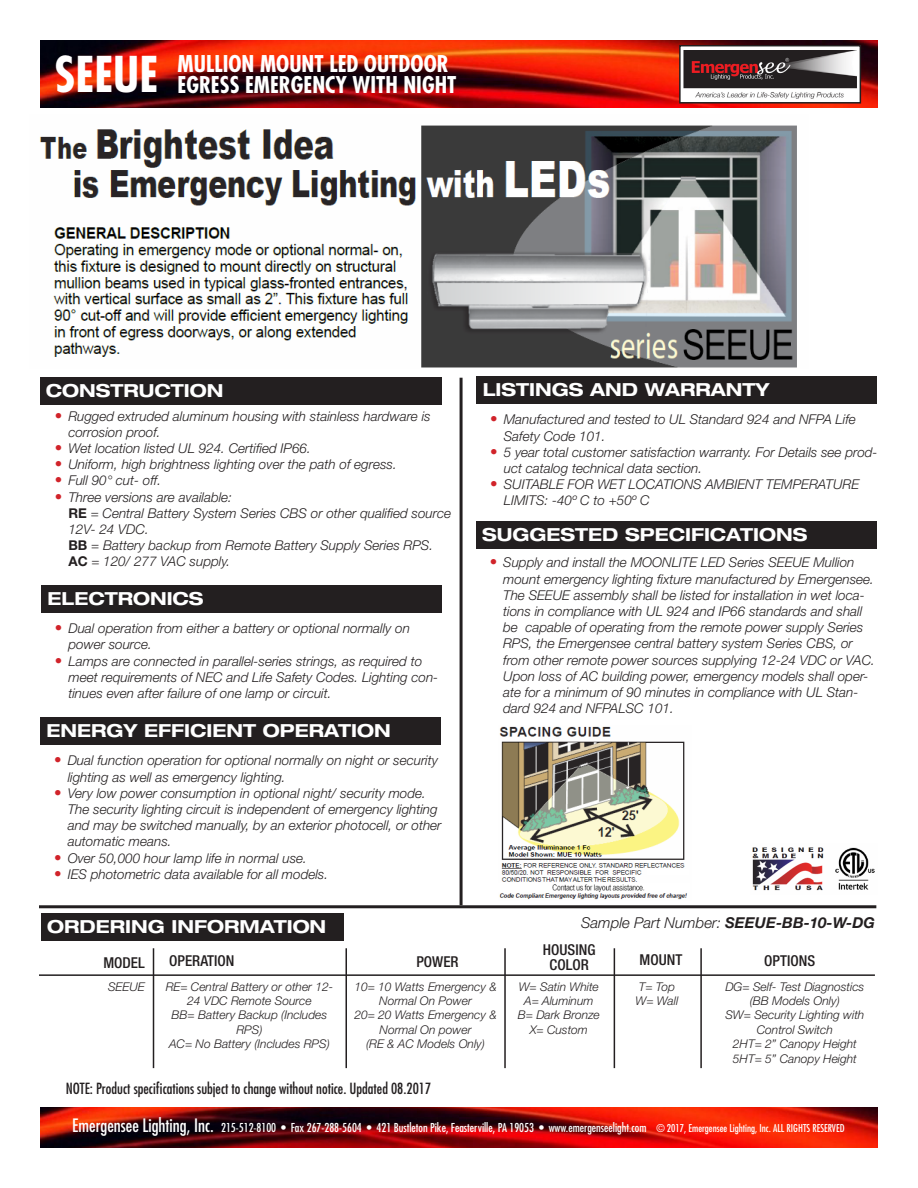
<style>
.page{position:relative;width:918px;height:1188px;background:#fff}
.page>*{position:absolute;margin:0;border:0;box-sizing:border-box;transform-origin:0 0}
.t1{font:700 condensed 48px "Futura Std";color:#fff}
.t2{font:700 condensed 22.5px/21px "Futura Std";color:#fff}
.t3{font:700 expanded 18px "Helvetica Neue LT Std";color:#fff}
.t4{font:condensed 15px "Futura Std";color:#231f20}
.t5{font:500 condensed 15px/15px "Helvetica Neue LT Std";color:#231f20;text-align:center}
.t6{font:italic 300 15px "Helvetica Neue LT Std";color:#231f20}
.t7{font:italic 300 13.5px/16.2px "Helvetica Neue LT Std";color:#231f20}
.t8{font:italic 300 12px/14.4px "Helvetica Neue LT Std";color:#231f20;text-align:center}
.t9{font:condensed 12px "Futura Std";color:#fff}
.s1{font-size:15px;color:#d1232a}
.s2{font-weight:700;font-style:normal}
.s3{font-weight:700}
.s4{color:#fff}
.s5{font-size:18px}
.s6{font-size:10.5px}
</style>
<div class="page">
<img style="left:40px;top:40px;width:838px;height:68px">
<img style="left:40px;top:1107px;width:838px;height:41px">
<div style="left:680px;top:46px;width:180px;height:57px;background:#fff"></div>
<div style="left:679px;top:45px;width:182px;height:59px;border:2px solid #231f20"></div>
<img style="left:684px;top:50px;width:173px;height:49px">
<hr style="left:39px;top:905px;width:837px;height:3px;background:#231f20">
<div style="left:41px;top:914px;width:303px;height:27px;background:#231f20"></div>
<hr style="left:460px;top:378px;width:3px;height:527px;background:#231f20">
<div style="left:40px;top:378px;width:401px;height:27px;background:#231f20"></div>
<div style="left:41px;top:586px;width:401px;height:27px;background:#231f20"></div>
<hr style="left:39px;top:974px;width:836px;height:2px;background:#231f20">
<hr style="left:700px;top:948px;width:2px;height:120px;background:#231f20">
<hr style="left:153px;top:948px;width:1px;height:120px;background:#231f20">
<hr style="left:345px;top:948px;width:2px;height:120px;background:#231f20">
<hr style="left:504px;top:948px;width:2px;height:120px;background:#231f20">
<hr style="left:614px;top:948px;width:1px;height:120px;background:#231f20">
<img style="left:40px;top:125px;width:757px;height:243px">
<div style="left:41px;top:718px;width:400px;height:27px;background:#231f20"></div>
<div style="left:477px;top:377px;width:400px;height:27px;background:#231f20"></div>
<img style="left:752px;top:847px;width:123px;height:44px">
<div style="left:476px;top:521px;width:400px;height:27px;background:#231f20"></div>
<img style="left:499px;top:726px;width:189px;height:174px">
<p class="t1" style="left:54px;top:45px;width:105px">SEEUE</p>
<p class="t2" style="left:178px;top:53px;width:280px">MULLION MOUNT LED OUTDOOR<br>EGRESS EMERGENCY WITH NIGHT</p>
<p class="t3" style="left:46px;top:380px;width:179px">CONSTRUCTION</p>
<p class="t7" style="left:68px;top:407px;width:364px;text-indent:-14px"><span class="s1">•</span> Rugged extruded aluminum housing with stainless hardware is corrosion proof.</p>
<p class="t7" style="left:55px;top:440px;width:257px"><span class="s1">•</span> Wet location listed UL 924. Certified IP66.</p>
<p class="t7" style="left:55px;top:456px;width:343px"><span class="s1">•</span> Uniform, high brightness lighting over the path of egress.</p>
<p class="t7" style="left:55px;top:472px;width:108px"><span class="s1">•</span> Full 90° cut- off.</p>
<p class="t7" style="left:68px;top:488px;width:384px;text-indent:-14px"><span class="s1">•</span> Three versions are available:<br><span class="s2">RE</span> = Central Battery System Series CBS or other qualified source 12V- 24 VDC.<br><span class="s2">BB</span> = Battery backup from Remote Battery Supply Series RPS.<br><span class="s2">AC</span> = 120/ 277 VAC supply.</p>
<p class="t3" style="left:47px;top:587px;width:158px">ELECTRONICS</p>
<p class="t7" style="left:68px;top:620px;width:343px;text-indent:-14px"><span class="s1">•</span> Dual operation from either a battery or optional normally on power source.</p>
<p class="t7" style="left:68px;top:653px;width:371px;text-indent:-14px"><span class="s1">•</span> Lamps are connected in parallel-series strings, as required to meet requirements of NEC and Life Safety Codes. Lighting con&shy;tinues even after failure of one lamp or circuit.</p>
<p class="t3" style="left:47px;top:720px;width:346px">ENERGY EFFICIENT OPERATION</p>
<p class="t7" style="left:68px;top:752px;width:372px;text-indent:-14px"><span class="s1">•</span> Dual function operation for optional normally on night or security lighting as well as emergency lighting.</p>
<p class="t7" style="left:68px;top:785px;width:375px;text-indent:-14px"><span class="s1">•</span> Very low power consumption in optional night/ security mode.<br>The security lighting circuit is independent of emergency lighting and may be switched manually, by an exterior photocell, or other automatic means.</p>
<p class="t7" style="left:54px;top:849px;width:254px"><span class="s1">•</span> Over 50,000 hour lamp life in normal use.</p>
<p class="t7" style="left:54px;top:866px;width:276px"><span class="s1">•</span> IES photometric data available for all models.</p>
<p class="t3" style="left:483px;top:379px;width:288px">LISTINGS AND WARRANTY</p>
<p class="t7" style="left:504px;top:411px;width:354px;text-indent:-14px"><span class="s1">•</span> Manufactured and tested to UL Standard 924 and NFPA Life<br>Safety Code 101.</p>
<p class="t7" style="left:504px;top:444px;width:375px;text-indent:-14px"><span class="s1">•</span> 5 year total customer satisfaction warranty. For Details see prod&shy;uct catalog technical data section.</p>
<p class="t7" style="left:504px;top:476px;width:357px;text-indent:-14px"><span class="s1">•</span> SUITABLE FOR WET LOCATIONS AMBIENT TEMPERATURE<br>LIMITS: -40º C to +50º C</p>
<p class="t3" style="left:482px;top:523px;width:327px">SUGGESTED SPECIFICATIONS</p>
<p class="t7" style="left:503px;top:554px;width:373px;text-indent:-14px"><span class="s1">•</span> Supply and install the MOONLITE LED Series SEEUE Mullion mount emergency lighting fixture manufactured by Emergensee.<br>The SEEUE assembly shall be listed for installation in wet loca&shy;tions in compliance with UL 924 and IP66 standards and shall be capable of operating from the remote power supply Series RPS, the Emergensee central battery system Series CBS, or from other remote power sources supplying 12-24 VDC or VAC.<br>Upon loss of AC building power, emergency models shall oper&shy;ate for a minimum of 90 minutes in compliance with UL Stan&shy;dard 924 and NFPALSC 101.</p>
<p class="t3" style="left:47px;top:915px;width:281px">ORDERING INFORMATION</p>
<p class="t6" style="left:581px;top:913px;width:295px">Sample Part Number: <span class="s3">SEEUE-BB-10-W-DG</span></p>
<p class="t5" style="left:103px;top:955px;width:43px">MODEL</p>
<p class="t8" style="left:108px;top:979px;width:38px">SEEUE</p>
<p class="t5" style="left:543px;top:941px;width:54px">HOUSING<br>COLOR</p>
<p class="t5" style="left:640px;top:952px;width:44px">MOUNT</p>
<p class="t5" style="left:169px;top:953px;width:67px">OPERATION</p>
<p class="t5" style="left:416px;top:954px;width:44px">POWER</p>
<p class="t5" style="left:764px;top:953px;width:52px">OPTIONS</p>
<p class="t8" style="left:166px;top:979px;width:169px">RE= Central Battery or other 12-<br>24 VDC Remote Source</p>
<p class="t8" style="left:172px;top:1008px;width:157px">BB= Battery Backup (Includes<br>RPS)</p>
<p class="t8" style="left:169px;top:1036px;width:162px">AC= No Battery (Includes RPS)</p>
<p class="t8" style="left:354px;top:979px;width:144px">10= 10 Watts Emergency &amp;</p>
<p class="t8" style="left:379px;top:993px;width:94px">Normal On Power</p>
<p class="t8" style="left:354px;top:1008px;width:144px">20= 20 Watts Emergency &amp;</p>
<p class="t8" style="left:380px;top:1022px;width:93px">Normal On power</p>
<p class="t8" style="left:366px;top:1036px;width:120px">(RE &amp; AC Models Only)</p>
<p class="t8" style="left:519px;top:979px;width:82px">W= Satin White</p>
<p class="t8" style="left:524px;top:993px;width:71px">A= Aluminum</p>
<p class="t8" style="left:518px;top:1008px;width:83px">B= Dark Bronze</p>
<p class="t8" style="left:530px;top:1022px;width:60px">X= Custom</p>
<p class="t8" style="left:639px;top:979px;width:38px">T= Top</p>
<p class="t8" style="left:636px;top:993px;width:44px">W= Wall</p>
<p class="t8" style="left:725px;top:979px;width:140px">DG= Self- Test Diagnostics</p>
<p class="t8" style="left:750px;top:993px;width:92px">(BB Models Only)</p>
<p class="t8" style="left:725px;top:1008px;width:140px">SW= Security Lighting with</p>
<p class="t8" style="left:757px;top:1022px;width:78px">Control Switch</p>
<p class="t8" style="left:733px;top:1036px;width:125px">2HT= 2” Canopy Height</p>
<p class="t8" style="left:733px;top:1051px;width:125px">5HT= 5” Canopy Height</p>
<p class="t4" style="left:60px;top:1079px;width:372px"><span class="s4">E</span>NOTE: Product specifications subject to change without notice. Updated 08.2017</p>
<p class="t9" style="left:72px;top:1121px;width:774px"><span class="s5">Emergensee Lighting, Inc.</span> 215-512-8100 • Fax 267-288-5604 • 421 Bustleton Pike, Feasterville, PA 19053 • www.emergenseelight.com <span class="s6">© 2017, Emergensee Lighting, Inc. ALL RIGHTS RESERVED</span></p>
</div>
